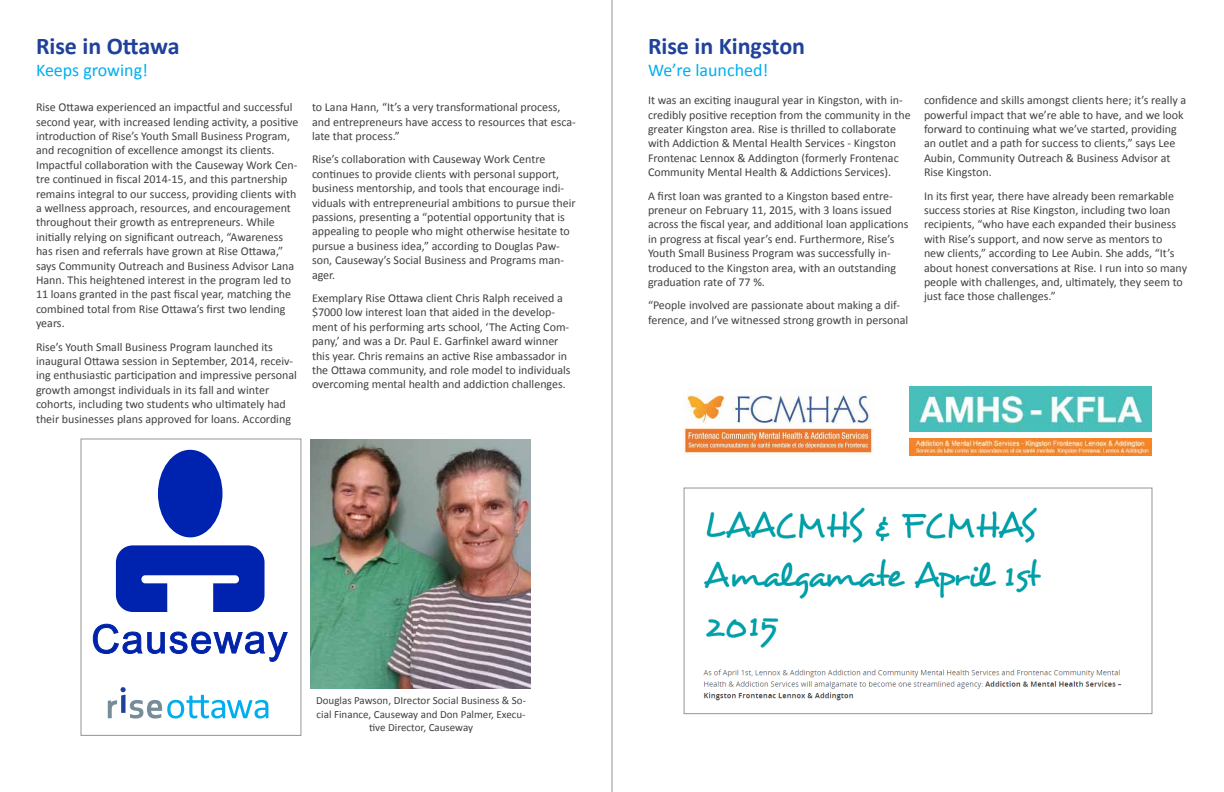
<style>
.page{position:relative;width:1224px;height:792px;background:#fff}
.page>*{position:absolute;margin:0;border:0;box-sizing:border-box;transform-origin:0 0}
.t1{font:700 24px "Calibri";color:#1f419b}
.t2{font:18px "Calibri";color:#00aeef}
.t3{font:12px/14.4px "Calibri";color:#414042}
.t4{font:11px/13.2px "Calibri";color:#414042;text-align:center}
</style>
<div class="page">
<div style="left:81px;top:439px;width:220px;height:297px;border:1px solid #939598"></div>
<img style="left:311px;top:439px;width:220px;height:249px">
<div style="left:158px;top:450px;width:65px;height:87px;background:#0023af;border-radius:50%"></div>
<svg style="left:116px;top:545px;width:149px;height:67px"></svg>
<svg style="left:92px;top:623px;width:196px;height:39px"></svg>
<svg style="left:108px;top:687px;width:160px;height:32px"></svg>
<img style="left:684px;top:395px;width:189px;height:60px">
<img style="left:910px;top:387px;width:242px;height:45px">
<img style="left:909px;top:439px;width:242px;height:16px">
<img style="left:703px;top:507px;width:419px;height:194px">
<div style="left:684px;top:488px;width:468px;height:226px;border:1px solid #939598"></div>
<hr style="left:612px;top:0;width:1px;height:792px;background:#939598">
<h1 class="t1" style="left:36px;top:31px;width:145px">Rise in Ottawa</h1>
<h2 class="t2" style="left:36px;top:58px;width:114px">Keeps growing!</h2>
<p class="t3" style="left:36px;top:100px;width:264px">Rise Ottawa experienced an impactful and successful second year, with increased lending activity, a positive introduction of Rise’s Youth Small Business Program, and recognition of excellence amongst its clients.<br>Impactful collaboration with the Causeway Work Cen&shy;tre continued in fiscal 2014-15, and this partnership remains integral to our success, providing clients with a wellness approach, resources, and encouragement throughout their growth as entrepreneurs. While initially relying on significant outreach, “Awareness has risen and referrals have grown at Rise Ottawa,” says Community Outreach and Business Advisor Lana Hann. This heightened interest in the program led to 11 loans granted in the past fiscal year, matching the combined total from Rise Ottawa’s first two lending years.</p>
<p class="t3" style="left:36px;top:339px;width:263px">Rise’s Youth Small Business Program launched its inaugural Ottawa session in September, 2014, receiv&shy;ing enthusiastic participation and impressive personal growth amongst individuals in its fall and winter cohorts, including two students who ultimately had their businesses plans approved for loans. According</p>
<p class="t3" style="left:312px;top:100px;width:265px">to Lana Hann, “It’s a very transformational process, and entrepreneurs have access to resources that esca&shy;late that process.”</p>
<p class="t3" style="left:312px;top:152px;width:265px">Rise’s collaboration with Causeway Work Centre continues to provide clients with personal support, business mentorship, and tools that encourage indi&shy;viduals with entrepreneurial ambitions to pursue their passions, presenting a “potential opportunity that is appealing to people who might otherwise hesitate to pursue a business idea,” according to Douglas Paw&shy;son, Causeway’s Social Business and Programs man&shy;ager.</p>
<p class="t3" style="left:312px;top:291px;width:260px">Exemplary Rise Ottawa client Chris Ralph received a $7000 low interest loan that aided in the develop&shy;ment of his performing arts school, ‘The Acting Com&shy;pany,’ and was a Dr. Paul E. Garfinkel award winner this year. Chris remains an active Rise ambassador in the Ottawa community, and role model to individuals overcoming mental health and addiction challenges.</p>
<h1 class="t1" style="left:648px;top:31px;width:159px">Rise in Kingston</h1>
<h2 class="t2" style="left:648px;top:58px;width:122px">We’re launched!</h2>
<p class="t3" style="left:648px;top:93px;width:264px">It was an exciting inaugural year in Kingston, with in&shy;credibly positive reception from the community in the greater Kingston area. Rise is thrilled to collaborate with Addiction &amp; Mental Health Services - Kingston Frontenac Lennox &amp; Addington (formerly Frontenac Community Mental Health &amp; Addictions Services).</p>
<p class="t3" style="left:648px;top:188px;width:262px">A first loan was granted to a Kingston based entre&shy;preneur on February 11, 2015, with 3 loans issued across the fiscal year, and additional loan applications in progress at fiscal year’s end. Furthermore, Rise’s Youth Small Business Program was successfully in&shy;troduced to the Kingston area, with an outstanding graduation rate of 77 %.</p>
<p class="t3" style="left:648px;top:298px;width:262px">“People involved are passionate about making a dif&shy;ference, and I’ve witnessed strong growth in personal</p>
<p class="t3" style="left:924px;top:93px;width:264px">confidence and skills amongst clients here; it’s really a powerful impact that we’re able to have, and we look forward to continuing what we’ve started, providing an outlet and a path for success to clients,” says Lee Aubin, Community Outreach &amp; Business Advisor at Rise Kingston.</p>
<p class="t3" style="left:924px;top:188px;width:265px">In its first year, there have already been remarkable success stories at Rise Kingston, including two loan recipients, “who have each expanded their business with Rise’s support, and now serve as mentors to<br>new clients,” according to Lee Aubin. She adds, “It’s about honest conversations at Rise. I run into so many people with challenges, and, ultimately, they seem to just face those challenges.”</p>
<p class="t4" style="left:316px;top:694px;width:212px">Douglas Pawson, DIrector Social Business &amp; So&shy;cial Finance, Causeway and Don Palmer, Execu&shy;tive Director, Causeway</p>
</div>
